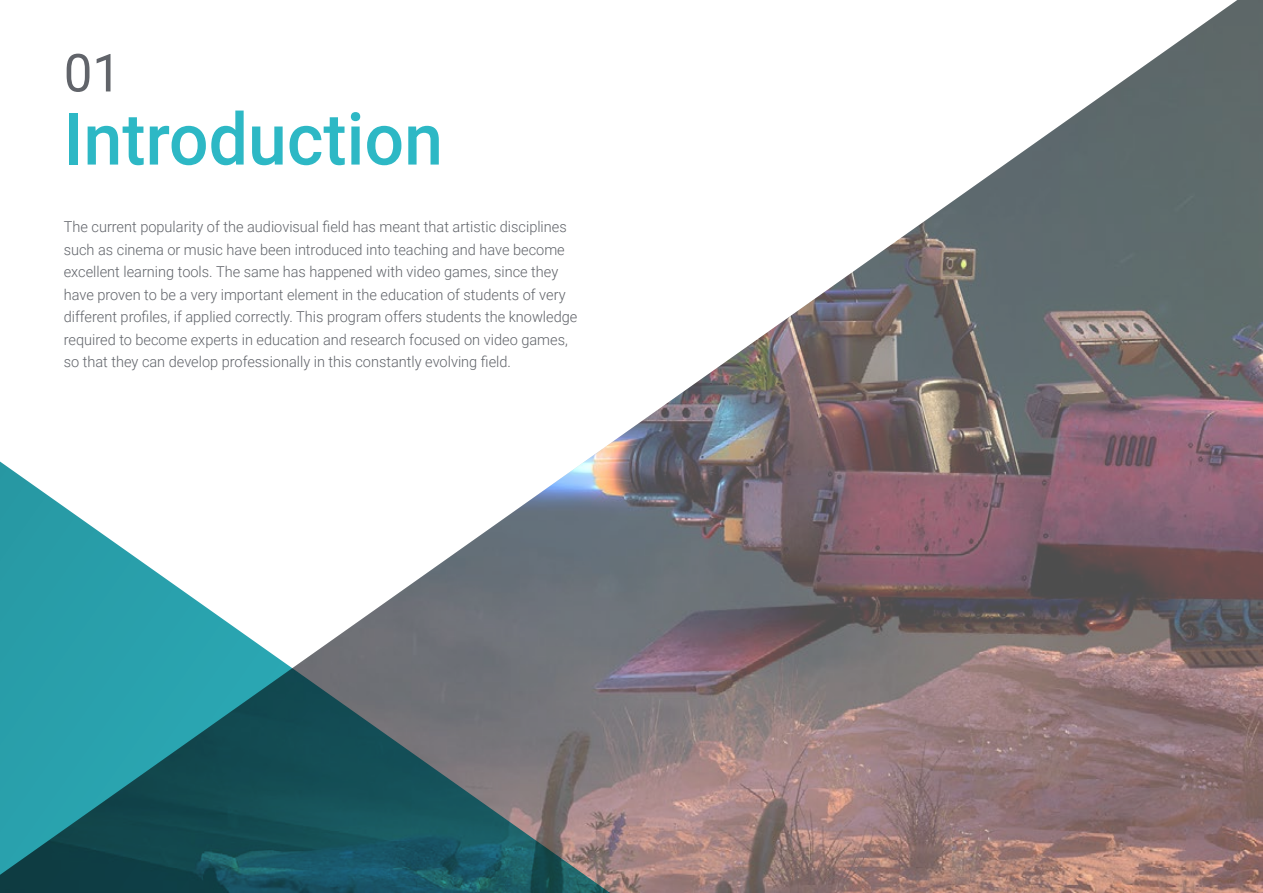
<style>
.page{position:relative;width:1263px;height:893px;background:#fff}
.page>*{position:absolute;margin:0;border:0;box-sizing:border-box;transform-origin:0 0}
.t1{font:500 72px "Roboto";color:#2db8c5}
.t2{font:52.5px "Roboto";color:#61646a}
.t3{font:300 15px/22.5px "Roboto";color:#61646a}
</style>
<div class="page">
<img style="left:607px;top:0;width:656px;height:893px">
<svg style="left:0;top:446px;width:640px;height:447px"></svg>
<h2 class="t2" style="left:64px;top:36px;width:59px">01</h2>
<h1 class="t1" style="left:64px;top:89px;width:381px">Introduction</h1>
<p class="t3" style="left:64px;top:215px;width:515px">The current popularity of the audiovisual field has meant that artistic disciplines such as cinema or music have been introduced into teaching and have become excellent learning tools. The same has happened with video games, since they have proven to be a very important element in the education of students of very different profiles, if applied correctly. This program offers students the knowledge required to become experts in education and research focused on video games, so that they can develop professionally in this constantly evolving field.</p>
</div>
